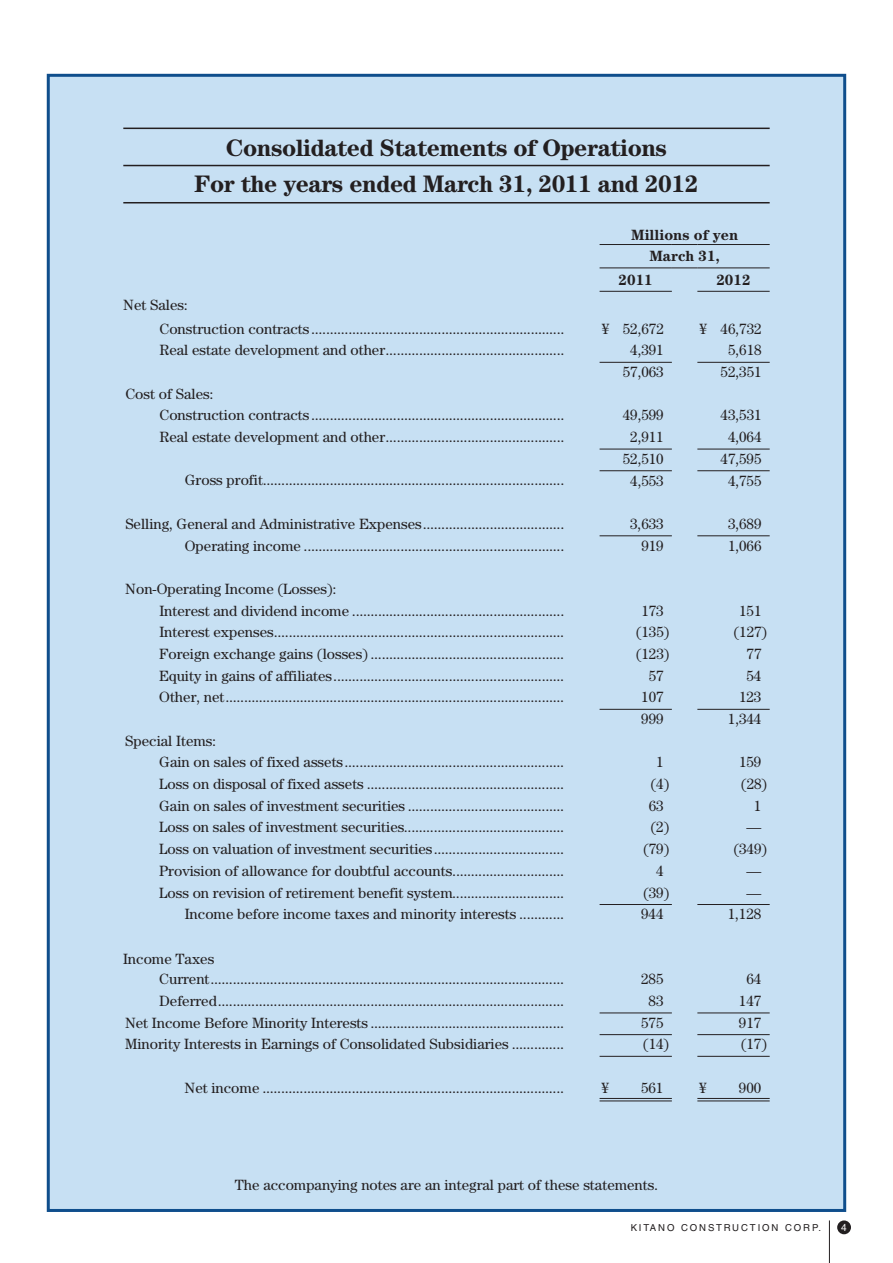
<style>
.page{position:relative;width:893px;height:1263px;background:#fff}
.page>*{position:absolute;margin:0;border:0;box-sizing:border-box;transform-origin:0 0}
.t1{font:700 23.85px/36.9px "Century Std";letter-spacing:-.02em;color:#231f20;text-align:center}
.t2{font:14.85px/21.8px "Century Std";color:#231f20}
.t3{font:700 14.85px/21.3px "Century Std";color:#231f20;text-align:center}
.t4{font:10.05px "Helvetica LT Std";color:#fff}
.t5{font:9.6px "Helvetica LT Std";letter-spacing:.2em;color:#231f20}
</style>
<div class="page">
<div style="left:47px;top:74px;width:799px;height:1138px;background:#c7e0f3;border:3px solid #0f4e8c"></div>
<div style="left:837px;top:1220px;width:14px;height:14px;background:#231f20;border-radius:50%"></div>
<hr style="left:829px;top:1220px;width:1px;height:43px;background:#231f20">
<hr style="left:123px;top:128px;width:647px;height:1px;background:#231f20">
<hr style="left:123px;top:165px;width:647px;height:1px;background:#231f20">
<hr style="left:123px;top:202px;width:647px;height:1px;background:#231f20">
<hr style="left:600px;top:362px;width:72px;height:1px;background:#231f20">
<hr style="left:697px;top:362px;width:73px;height:1px;background:#231f20">
<hr style="left:600px;top:244px;width:72px;height:1px;background:#231f20">
<svg style="left:672px;top:244px;width:25px;height:1px"></svg>
<hr style="left:697px;top:244px;width:73px;height:1px;background:#231f20">
<hr style="left:600px;top:449px;width:72px;height:1px;background:#231f20">
<hr style="left:600px;top:470px;width:72px;height:1px;background:#231f20">
<hr style="left:697px;top:449px;width:73px;height:1px;background:#231f20">
<hr style="left:697px;top:470px;width:73px;height:1px;background:#231f20">
<hr style="left:600px;top:535px;width:72px;height:1px;background:#231f20">
<hr style="left:697px;top:535px;width:73px;height:1px;background:#231f20">
<hr style="left:600px;top:709px;width:72px;height:1px;background:#231f20">
<hr style="left:697px;top:709px;width:73px;height:1px;background:#231f20">
<hr style="left:697px;top:1056px;width:73px;height:1px;background:#231f20">
<hr style="left:600px;top:1056px;width:72px;height:1px;background:#231f20">
<hr style="left:600px;top:1098px;width:72px;height:1px;background:#231f20">
<hr style="left:600px;top:1101px;width:72px;height:1px;background:#231f20">
<hr style="left:697px;top:1098px;width:73px;height:1px;background:#231f20">
<hr style="left:697px;top:1101px;width:73px;height:1px;background:#231f20">
<hr style="left:600px;top:268px;width:72px;height:1px;background:#231f20">
<svg style="left:672px;top:268px;width:25px;height:1px"></svg>
<hr style="left:697px;top:268px;width:73px;height:1px;background:#231f20">
<hr style="left:600px;top:291px;width:72px;height:1px;background:#231f20">
<hr style="left:600px;top:904px;width:72px;height:1px;background:#231f20">
<hr style="left:697px;top:291px;width:73px;height:1px;background:#231f20">
<hr style="left:697px;top:904px;width:73px;height:1px;background:#231f20">
<hr style="left:600px;top:1013px;width:72px;height:1px;background:#231f20">
<hr style="left:600px;top:1034px;width:72px;height:1px;background:#231f20">
<hr style="left:697px;top:1013px;width:73px;height:1px;background:#231f20">
<hr style="left:697px;top:1034px;width:73px;height:1px;background:#231f20">
<h1 class="t1" style="left:195px;top:129px;width:505px">Consolidated Statements of Operations<br>For the years ended March 31, 2011 and 2012</h1>
<p class="t2" style="left:159px;top:293px;width:406px;line-height:23.5px;text-indent:-36px">Net Sales:<br>Construction contracts ....................................................................</p>
<p class="t3" style="left:631px;top:224px;width:108px">Millions of yen<br>March 31,</p>
<p class="t3" style="left:619px;top:269px;width:36px">2011</p>
<p class="t3" style="left:716px;top:269px;width:36px">2012</p>
<p class="t2" style="left:602px;top:317px;width:64px">¥ 52,672</p>
<p class="t2" style="left:699px;top:317px;width:64px">¥ 46,732</p>
<p class="t2" style="left:159px;top:339px;width:406px">Real estate development and other................................................</p>
<p class="t2" style="left:630px;top:339px;width:35px">4,391</p>
<p class="t2" style="left:728px;top:339px;width:35px">5,618</p>
<p class="t2" style="left:623px;top:361px;width:42px">57,063</p>
<p class="t2" style="left:721px;top:361px;width:42px">52,351</p>
<p class="t2" style="left:159px;top:382px;width:406px;text-indent:-34px">Cost of Sales:<br>Construction contracts ....................................................................</p>
<p class="t2" style="left:623px;top:404px;width:42px">49,599</p>
<p class="t2" style="left:721px;top:404px;width:42px">43,531</p>
<p class="t2" style="left:159px;top:426px;width:406px">Real estate development and other................................................</p>
<p class="t2" style="left:630px;top:426px;width:35px">2,911</p>
<p class="t2" style="left:728px;top:426px;width:35px">4,064</p>
<p class="t2" style="left:623px;top:448px;width:42px">52,510</p>
<p class="t2" style="left:721px;top:448px;width:42px">47,595</p>
<p class="t2" style="left:185px;top:469px;width:381px">Gross profit.................................................................................</p>
<p class="t2" style="left:630px;top:469px;width:35px">4,553</p>
<p class="t2" style="left:728px;top:469px;width:35px">4,755</p>
<p class="t2" style="left:125px;top:513px;width:441px">Selling, General and Administrative Expenses......................................</p>
<p class="t2" style="left:630px;top:513px;width:35px">3,633</p>
<p class="t2" style="left:728px;top:513px;width:35px">3,689</p>
<p class="t2" style="left:185px;top:534px;width:381px">Operating income ......................................................................</p>
<p class="t2" style="left:641px;top:534px;width:24px">919</p>
<p class="t2" style="left:728px;top:534px;width:35px">1,066</p>
<p class="t2" style="left:159px;top:578px;width:406px;text-indent:-34px">Non-Operating Income (Losses):<br>Interest and dividend income .........................................................</p>
<p class="t2" style="left:641px;top:599px;width:24px">173</p>
<p class="t2" style="left:739px;top:599px;width:24px">151</p>
<p class="t2" style="left:159px;top:621px;width:406px">Interest expenses..............................................................................</p>
<p class="t2" style="left:636px;top:621px;width:35px">(135)</p>
<p class="t2" style="left:733px;top:621px;width:35px">(127)</p>
<p class="t2" style="left:159px;top:643px;width:406px">Foreign exchange gains (losses) ....................................................</p>
<p class="t2" style="left:636px;top:643px;width:35px">(123)</p>
<p class="t2" style="left:746px;top:643px;width:16px">77</p>
<p class="t2" style="left:159px;top:664px;width:406px">Equity in gains of affiliates..............................................................</p>
<p class="t2" style="left:649px;top:664px;width:16px">57</p>
<p class="t2" style="left:746px;top:664px;width:16px">54</p>
<p class="t2" style="left:159px;top:686px;width:406px">Other, net...........................................................................................</p>
<p class="t2" style="left:641px;top:686px;width:24px">107</p>
<p class="t2" style="left:739px;top:686px;width:24px">123</p>
<p class="t2" style="left:641px;top:708px;width:24px">999</p>
<p class="t2" style="left:728px;top:708px;width:35px">1,344</p>
<p class="t2" style="left:159px;top:729px;width:406px;text-indent:-34px">Special Items:<br>Gain on sales of fixed assets...........................................................</p>
<p class="t2" style="left:656px;top:751px;width:9px">1</p>
<p class="t2" style="left:739px;top:751px;width:24px">159</p>
<p class="t2" style="left:159px;top:773px;width:406px">Loss on disposal of fixed assets .....................................................</p>
<p class="t2" style="left:650px;top:773px;width:21px">(4)</p>
<p class="t2" style="left:741px;top:773px;width:28px">(28)</p>
<p class="t2" style="left:159px;top:794px;width:406px">Gain on sales of investment securities ..........................................</p>
<p class="t2" style="left:649px;top:794px;width:16px">63</p>
<p class="t2" style="left:754px;top:794px;width:9px">1</p>
<p class="t2" style="left:159px;top:816px;width:406px">Loss on sales of investment securities...........................................</p>
<p class="t2" style="left:650px;top:816px;width:21px">(2)</p>
<p class="t2" style="left:746px;top:816px;width:16px">—</p>
<p class="t2" style="left:159px;top:838px;width:406px">Loss on valuation of investment securities...................................</p>
<p class="t2" style="left:643px;top:838px;width:28px">(79)</p>
<p class="t2" style="left:733px;top:838px;width:35px">(349)</p>
<p class="t2" style="left:159px;top:860px;width:406px">Provision of allowance for doubtful accounts..............................</p>
<p class="t2" style="left:656px;top:860px;width:9px">4</p>
<p class="t2" style="left:746px;top:860px;width:16px">—</p>
<p class="t2" style="left:159px;top:881px;width:406px">Loss on revision of retirement benefit system..............................</p>
<p class="t2" style="left:643px;top:881px;width:28px">(39)</p>
<p class="t2" style="left:746px;top:881px;width:16px">—</p>
<p class="t2" style="left:185px;top:903px;width:381px">Income before income taxes and minority interests ............</p>
<p class="t2" style="left:641px;top:903px;width:24px">944</p>
<p class="t2" style="left:728px;top:903px;width:35px">1,128</p>
<p class="t2" style="left:159px;top:948px;width:406px;line-height:20.7px;text-indent:-36px">Income Taxes<br>Current...............................................................................................</p>
<p class="t2" style="left:641px;top:968px;width:24px">285</p>
<p class="t2" style="left:746px;top:968px;width:16px">64</p>
<p class="t2" style="left:159px;top:990px;width:406px">Deferred.............................................................................................</p>
<p class="t2" style="left:649px;top:990px;width:16px">83</p>
<p class="t2" style="left:739px;top:990px;width:24px">147</p>
<p class="t2" style="left:125px;top:1011px;width:441px">Net Income Before Minority Interests ....................................................</p>
<p class="t2" style="left:641px;top:1011px;width:24px">575</p>
<p class="t2" style="left:739px;top:1011px;width:24px">917</p>
<p class="t2" style="left:125px;top:1033px;width:441px">Minority Interests in Earnings of Consolidated Subsidiaries ..............</p>
<p class="t2" style="left:643px;top:1033px;width:28px">(14)</p>
<p class="t2" style="left:741px;top:1033px;width:28px">(17)</p>
<p class="t2" style="left:185px;top:1076px;width:381px">Net income .................................................................................</p>
<p class="t2" style="left:601px;top:1076px;width:9px">¥</p>
<p class="t2" style="left:641px;top:1076px;width:24px">561</p>
<p class="t2" style="left:699px;top:1076px;width:9px">¥</p>
<p class="t2" style="left:739px;top:1076px;width:24px">900</p>
<p class="t2" style="left:235px;top:1174px;width:425px">The accompanying notes are an integral part of these statements.</p>
<p class="t5" style="left:631px;top:1221px;width:192px">KITANO CONSTRUCTION CORP.</p>
<p class="t4" style="left:841px;top:1221px;width:7px">4</p>
</div>
